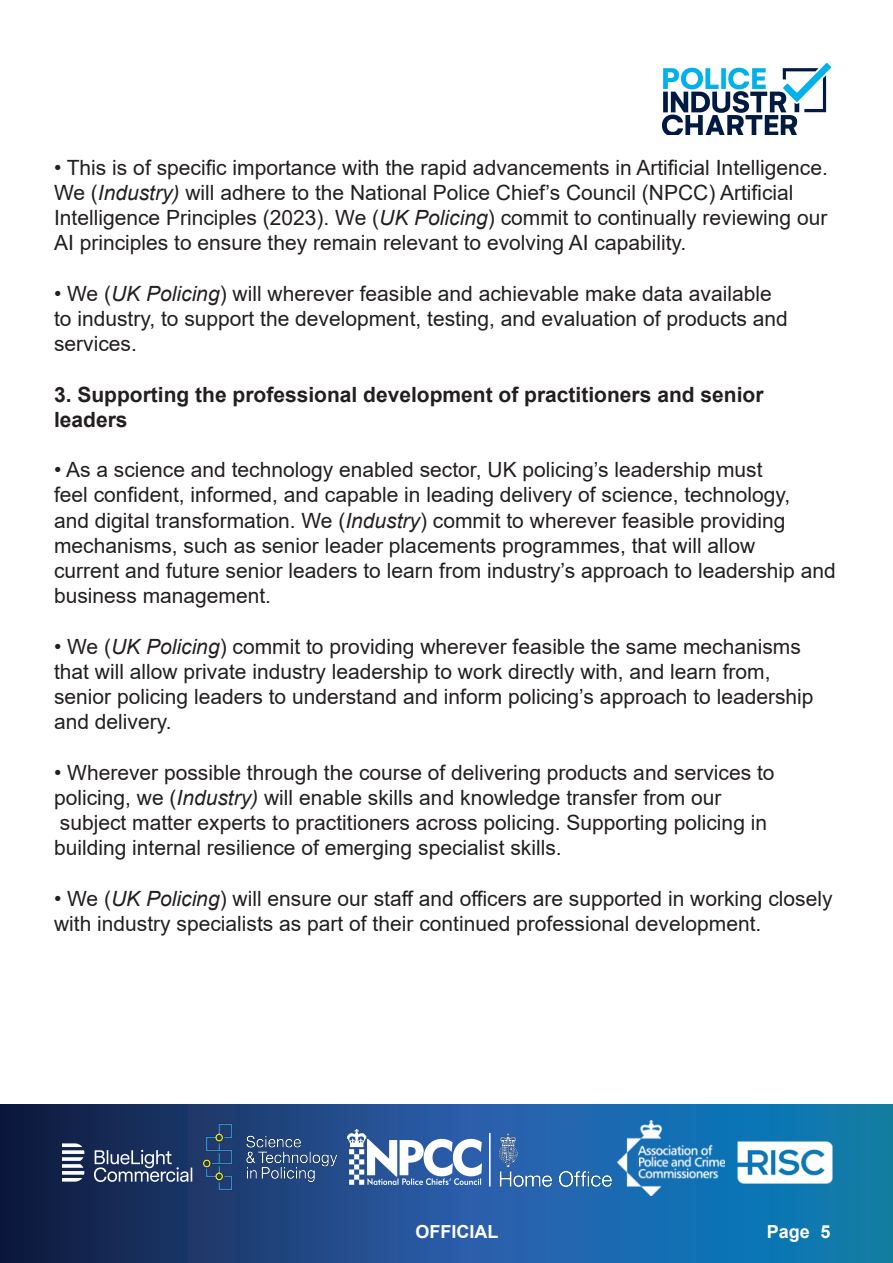
<style>
.page{position:relative;width:893px;height:1263px;background:#fff}
.page>*{position:absolute;margin:0;border:0;box-sizing:border-box;transform-origin:0 0}
.t1{font:21px/25.2px "Arial";color:#231f20}
.t2{font:700 21px/25.2px "Arial";color:#231f20}
.t3{font:700 18px "Arial";color:#fff}
.s1{font-style:italic}
</style>
<div class="page">
<svg style="left:0;top:1104px;width:892px;height:159px;background:#1a538d"></svg>
<img style="left:203px;top:1123px;width:135px;height:67px">
<img style="left:736px;top:1140px;width:97px;height:57px">
<img style="left:348px;top:1130px;width:133px;height:54px">
<img style="left:489px;top:1133px;width:123px;height:53px">
<img style="left:63px;top:1134px;width:137px;height:57px">
<img style="left:618px;top:1120px;width:106px;height:75px">
<img style="left:662px;top:64px;width:168px;height:71px">
<p class="t1" style="left:54px;top:155px;width:775px">• This is of specific importance with the rapid advancements in Artificial Intelligence.<br>We (<span class="s1">Industry)</span> will adhere to the National Police Chief’s Council (NPCC) Artificial Intelligence Principles (2023). We (<span class="s1">UK Policing</span>) commit to continually reviewing our AI principles to ensure they remain relevant to evolving AI capability.</p>
<p class="t1" style="left:54px;top:281px;width:735px">• We (<span class="s1">UK Policing</span>) will wherever feasible and achievable make data available to industry, to support the development, testing, and evaluation of products and services.</p>
<p class="t2" style="left:54px;top:382px;width:711px">3. Supporting the professional development of practitioners and senior leaders</p>
<p class="t1" style="left:54px;top:457px;width:738px">• As a science and technology enabled sector, UK policing’s leadership must feel confident, informed, and capable in leading delivery of science, technology, and digital transformation. We (<span class="s1">Industry</span>) commit to wherever feasible providing mechanisms, such as senior leader placements programmes, that will allow</p>
<p class="t1" style="left:54px;top:558px;width:783px">current and future senior leaders to learn from industry’s approach to leadership and business management.</p>
<p class="t1" style="left:54px;top:633px;width:761px">• We (<span class="s1">UK Policing</span>) commit to providing wherever feasible the same mechanisms that will allow private industry leadership to work directly with, and learn from, senior policing leaders to understand and inform policing’s approach to leadership and delivery.</p>
<p class="t1" style="left:54px;top:759px;width:722px">• Wherever possible through the course of delivering products and services to</p>
<p class="t1" style="left:54px;top:785px;width:669px">policing, we (<span class="s1">Industry)</span> will enable skills and knowledge transfer from our</p>
<p class="t1" style="left:60px;top:810px;width:709px">subject matter experts to practitioners across policing. Supporting policing in</p>
<p class="t1" style="left:54px;top:835px;width:509px">building internal resilience of emerging specialist skills.</p>
<p class="t1" style="left:54px;top:885px;width:780px">• We (<span class="s1">UK Policing</span>) will ensure our staff and officers are supported in working closely with industry specialists as part of their continued professional development.</p>
<p class="t3" style="left:415px;top:1219px;width:84px">OFFICIAL</p>
<p class="t3" style="left:767px;top:1219px;width:45px">Page</p>
<p class="t3" style="left:820px;top:1219px;width:12px">5</p>
</div>
